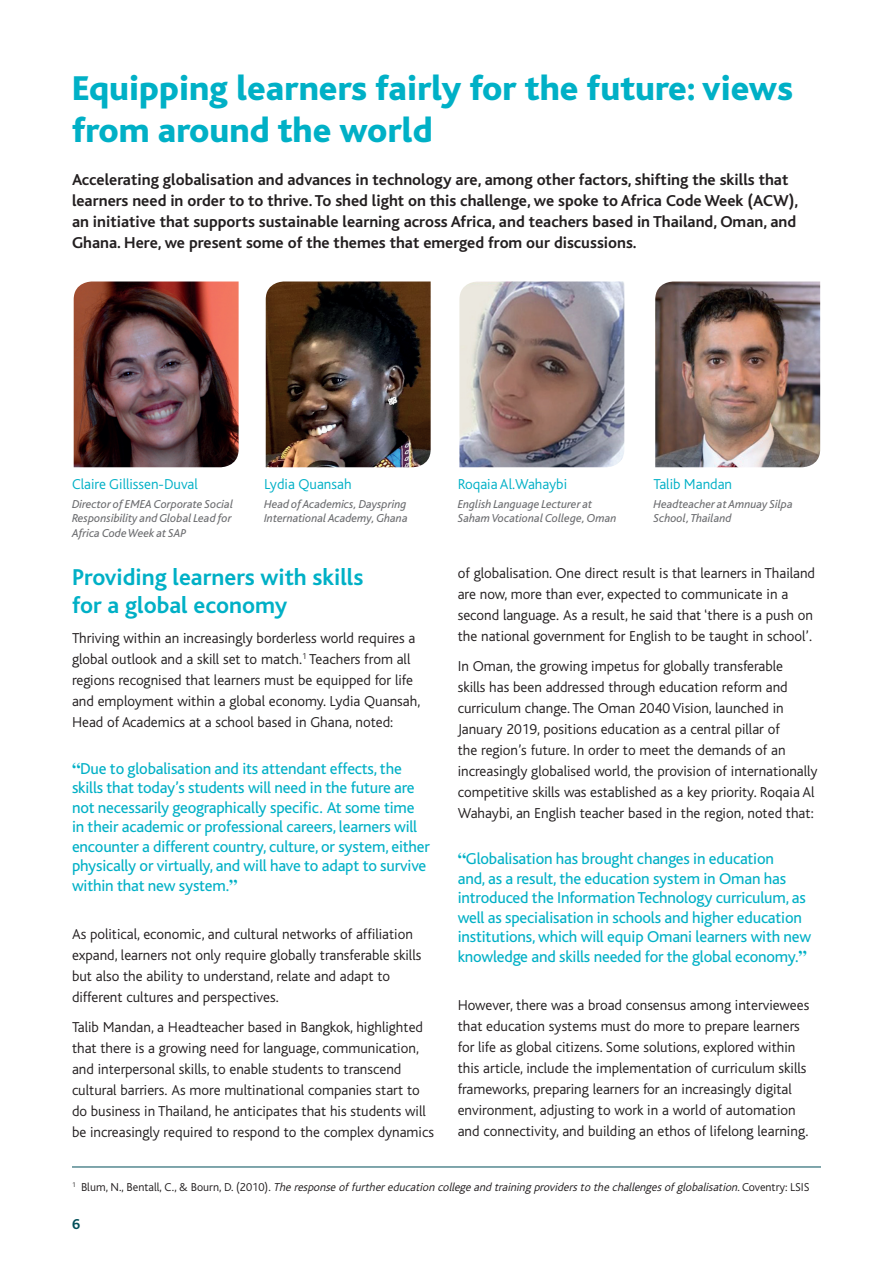
<style>
.page{position:relative;width:893px;height:1263px;background:#fff}
.page>*{position:absolute;margin:0;border:0;box-sizing:border-box;transform-origin:0 0}
.t1{font:800 36px/42px "Bliss";color:#00b0c6}
.t2{font:700 24px/28.5px "Bliss";color:#00b0c6}
.t3{font:16.5px/19.5px "Bliss";letter-spacing:-.01em;color:#00b0c6}
.t4{font:700 16.5px/21px "Bliss";color:#231f20}
.t5{font:300 15px/21px "Bliss";color:#231f20}
.t6{font:300 15px "Bliss";color:#00b0c6}
.t7{font:700 15px "Bliss";color:#004e59}
.t8{font:italic 12px/14.4px "Bliss";color:#6c6d70}
.t9{font:italic 300 12px "Bliss";color:#231f20}
.s1{font-family:"Times";font-weight:700}
.s2{font-style:normal}
</style>
<div class="page">
<hr style="left:72px;top:1166px;width:749px;height:1px;background:#004e59">
<img style="left:74px;top:281px;width:165px;height:186px">
<img style="left:266px;top:281px;width:165px;height:186px">
<img style="left:459px;top:281px;width:165px;height:186px">
<img style="left:655px;top:281px;width:165px;height:186px">
<h1 class="t1" style="left:72px;top:68px;width:723px">Equipping learners fairly for the future: views from around the world</h1>
<p class="t4" style="left:72px;top:169px;width:728px">Accelerating globalisation and advances in technology are, among other factors, shifting the skills that learners need in order to to thrive. To shed light on this challenge, we spoke to Africa Code Week (ACW), an initiative that supports sustainable learning across Africa, and teachers based in Thailand, Oman, and Ghana. Here, we present some of the themes that emerged from our discussions.</p>
<p class="t6" style="left:72px;top:476px;width:127px">Claire Gillissen-Duval</p>
<p class="t8" style="left:72px;top:497px;width:163px">Director of EMEA Corporate Social<br>Responsibility and Global Lead for<br>Africa Code Week at SAP</p>
<p class="t6" style="left:264px;top:476px;width:89px">Lydia Quansah</p>
<p class="t8" style="left:264px;top:497px;width:145px">Head of Academics, Dayspring<br>International Academy, Ghana</p>
<h2 class="t2" style="left:72px;top:563px;width:293px">Providing learners with skills for a global economy</h2>
<p class="t5" style="left:72px;top:628px;width:350px">Thriving within an increasingly borderless world requires a global outlook and a skill set to match.<sup>1</sup> Teachers from all regions recognised that learners must be equipped for life and employment within a global economy. Lydia Quansah, Head of Academics at a school based in Ghana, noted:</p>
<p class="t3" style="left:72px;top:759px;width:359px"><span class="s1">“</span>Due to globalisation and its attendant effects, the skills that today’s students will need in the future are not necessarily geographically specific. At some time in their academic or professional careers, learners will encounter a different country, culture, or system, either physically or virtually, and will have to adapt to survive within that new system.<span class="s1">”</span></p>
<p class="t5" style="left:72px;top:923px;width:351px">As political, economic, and cultural networks of affiliation expand, learners not only require globally transferable skills but also the ability to understand, relate and adapt to different cultures and perspectives.</p>
<p class="t5" style="left:72px;top:1016px;width:363px">Talib Mandan, a Headteacher based in Bangkok, highlighted that there is a growing need for language, communication, and interpersonal skills, to enable students to transcend cultural barriers. As more multinational companies start to do business in Thailand, he anticipates that his students will be increasingly required to respond to the complex dynamics</p>
<p class="t6" style="left:458px;top:476px;width:111px">Roqaia Al.Wahaybi</p>
<p class="t8" style="left:458px;top:497px;width:160px">English Language Lecturer at<br>Saham Vocational College, Oman</p>
<p class="t6" style="left:654px;top:476px;width:80px">Talib Mandan</p>
<p class="t8" style="left:654px;top:497px;width:141px">Headteacher at Amnuay Silpa<br>School, Thailand</p>
<p class="t5" style="left:458px;top:562px;width:359px">of globalisation. One direct result is that learners in Thailand are now, more than ever, expected to communicate in a second language. As a result, he said that ‘there is a push on the national government for English to be taught in school’.</p>
<p class="t5" style="left:458px;top:655px;width:361px">In Oman, the growing impetus for globally transferable<br>skills has been addressed through education reform and curriculum change. The Oman 2040 Vision, launched in January 2019, positions education as a central pillar of<br>the region’s future. In order to meet the demands of an increasingly globalised world, the provision of internationally competitive skills was established as a key priority. Roqaia Al Wahaybi, an English teacher based in the region, noted that:</p>
<p class="t3" style="left:458px;top:849px;width:355px"><span class="s1">“</span>Globalisation has brought changes in education<br>and, as a result, the education system in Oman has introduced the Information Technology curriculum, as well as specialisation in schools and higher education institutions, which will equip Omani learners with new knowledge and skills needed for the global economy.<span class="s1">”</span></p>
<p class="t5" style="left:458px;top:994px;width:353px">However, there was a broad consensus among interviewees that education systems must do more to prepare learners for life as global citizens. Some solutions, explored within this article, include the implementation of curriculum skills frameworks, preparing learners for an increasingly digital environment, adjusting to work in a world of automation and connectivity, and building an ethos of lifelong learning.</p>
<p class="t9" style="left:72px;top:1181px;width:739px"><sup>1</sup> <span class="s2">B l u m , N . , B e n t a l l , C . , &amp; B o u r n , D . ( 2 0 1 0 ) .</span> The response offurthereducation college and training providersto the challengesofglobalisation<span class="s2">. C o v e n t ry : L S I S</span></p>
<p class="t7" style="left:72px;top:1216px;width:10px">6</p>
</div>
